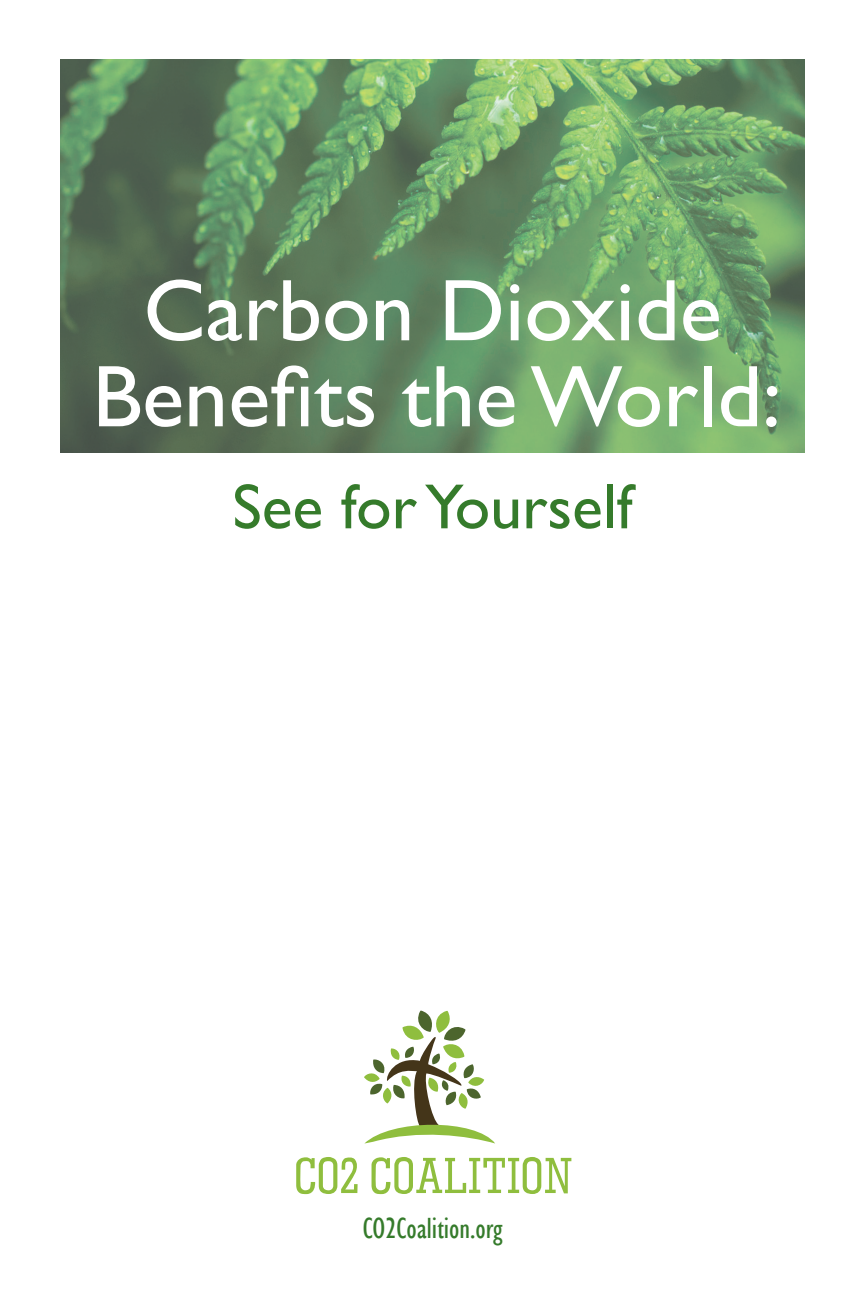
<style>
.page{position:relative;width:864px;height:1296px;background:#fff}
.page>*{position:absolute;margin:0;border:0;box-sizing:border-box;transform-origin:0 0}
.t1{font:88px/86px "Gill Sans";color:#fff;text-align:center}
.t2{font:64px "Gill Sans";color:#357b2b}
.t3{font:condensed 30px "Gill Sans";color:#357b2b}
</style>
<div class="page">
<svg style="left:364px;top:1010px;width:131px;height:134px"></svg>
<img style="left:60px;top:60px;width:744px;height:393px">
<svg style="left:296px;top:1157px;width:62px;height:37px"></svg>
<svg style="left:372px;top:1157px;width:199px;height:37px"></svg>
<p class="t1" style="left:92px;top:267px;width:690px">Carbon Dioxide<br>Benefits the World:</p>
<p class="t2" style="left:232px;top:469px;width:402px">See for Yourself</p>
<p class="t3" style="left:363px;top:1210px;width:142px">CO2Coalition.org</p>
</div>
